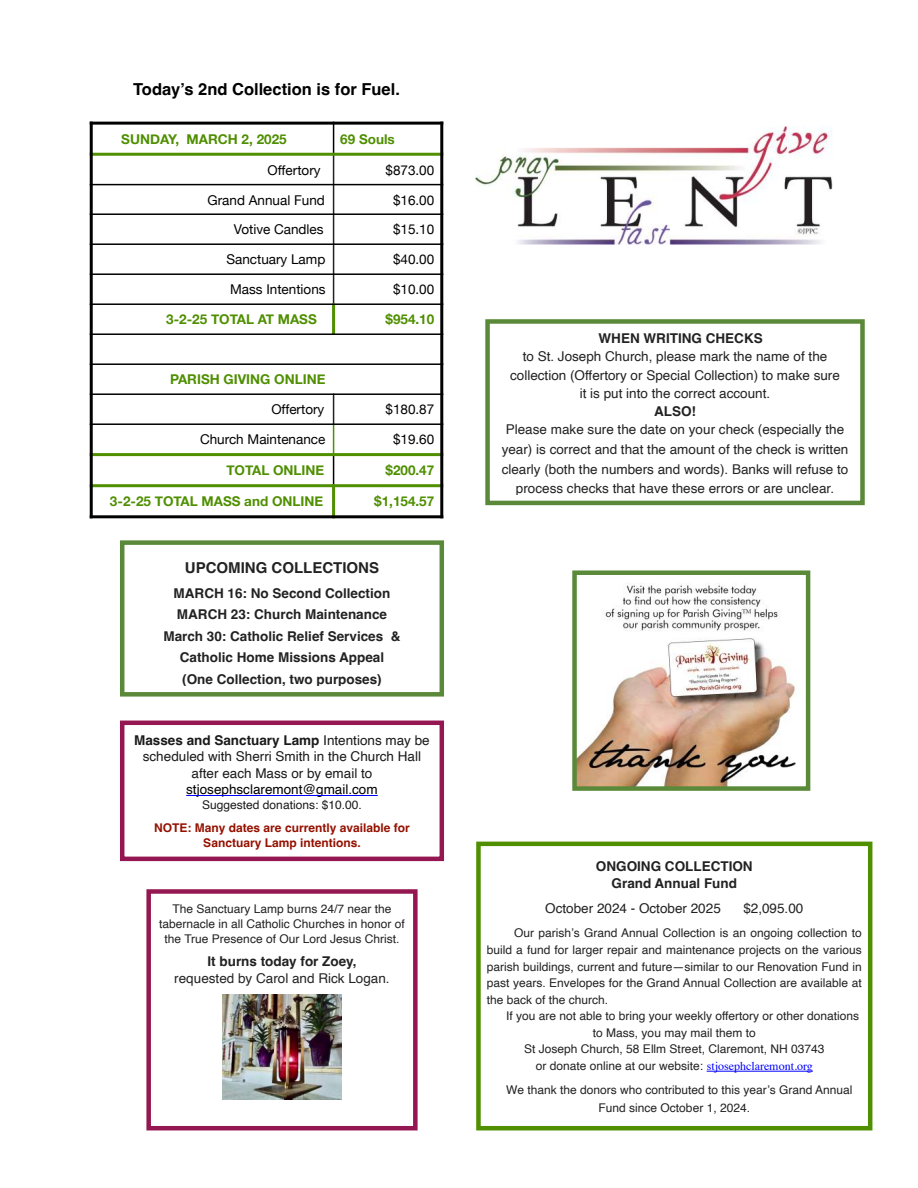
<style>
.page{position:relative;width:918px;height:1188px;background:#fff}
.page>*{position:absolute;margin:0;border:0;box-sizing:border-box;transform-origin:0 0}
.t1{font:700 16.5px "Helvetica";color:#000}
.t2{font:700 15px "Helvetica";color:#222}
.t3{font:13.5px/19.8px "Helvetica";color:#222;text-align:center}
.t4{font:700 13.5px/21.5px "Helvetica";color:#222;text-align:center}
.t5{font:13.5px "Helvetica Neue";color:#000}
.t6{font:700 13.5px "Helvetica Neue";color:#4f8f00}
.t7{font:13.5px/16.5px "Helvetica";color:#1a1a1a;text-align:center}
.t8{font:13.5px "Helvetica";color:#000}
.t9{font:12px/16.6px "Helvetica";color:#222;text-align:center}
.t10{font:700 12px/15px "Helvetica";color:#941100;text-align:center}
.t11{font:12px "Helvetica";color:#1a1a1a}
.s1{font-weight:700}
.s2{font-family:"Times";color:#00f}
</style>
<div class="page">
<div style="left:120px;top:721px;width:324px;height:140px;border:4px solid #941751"></div>
<hr style="left:186px;top:795px;width:192px;height:1px;background:#00f">
<div style="left:146px;top:889px;width:272px;height:241px;border:4px solid #941751"></div>
<img style="left:222px;top:994px;width:120px;height:106px">
<div style="left:476px;top:842px;width:396px;height:288px;border:4px solid #4f8f00"></div>
<hr style="left:707px;top:1071px;width:106px;height:1px;background:#00f">
<div style="left:120px;top:540px;width:324px;height:157px;border:4px solid #5a8a39"></div>
<div style="left:485px;top:319px;width:380px;height:186px;border:4px solid #5a8a39"></div>
<hr style="left:333px;top:122px;width:1px;height:32px;background:#000">
<hr style="left:333px;top:154px;width:1px;height:31px;background:#212121">
<svg style="left:333px;top:185px;width:1px;height:28px"></svg>
<hr style="left:333px;top:214px;width:1px;height:60px;background:#212121">
<svg style="left:333px;top:275px;width:1px;height:28px"></svg>
<hr style="left:332px;top:303px;width:3px;height:32px;background:#4f8f00">
<hr style="left:333px;top:393px;width:1px;height:31px;background:#212121">
<hr style="left:333px;top:424px;width:1px;height:31px;background:#4f8f00">
<svg style="left:333px;top:456px;width:1px;height:28px"></svg>
<hr style="left:332px;top:484px;width:3px;height:34px;background:#4f8f00">
<hr style="left:90px;top:153px;width:353px;height:3px;background:#4f8f00">
<hr style="left:90px;top:184px;width:353px;height:1px;background:#000">
<hr style="left:90px;top:213px;width:353px;height:2px;background:#000">
<hr style="left:90px;top:243px;width:353px;height:2px;background:#000">
<hr style="left:90px;top:273px;width:353px;height:2px;background:#000">
<hr style="left:90px;top:303px;width:353px;height:2px;background:#000">
<hr style="left:90px;top:333px;width:353px;height:2px;background:#000">
<hr style="left:90px;top:363px;width:353px;height:2px;background:#000">
<hr style="left:90px;top:393px;width:353px;height:2px;background:#000">
<hr style="left:90px;top:423px;width:353px;height:2px;background:#000">
<hr style="left:90px;top:453px;width:353px;height:3px;background:#4f8f00">
<hr style="left:90px;top:484px;width:353px;height:3px;background:#4f8f00">
<hr style="left:90px;top:122px;width:3px;height:92px;background:#000">
<hr style="left:90px;top:214px;width:3px;height:60px;background:#000">
<hr style="left:90px;top:274px;width:3px;height:30px;background:#000">
<hr style="left:90px;top:304px;width:3px;height:30px;background:#000">
<hr style="left:90px;top:334px;width:3px;height:90px;background:#000">
<hr style="left:90px;top:424px;width:3px;height:94px;background:#000">
<hr style="left:440px;top:122px;width:3px;height:63px;background:#000">
<hr style="left:440px;top:185px;width:3px;height:29px;background:#000">
<hr style="left:440px;top:214px;width:3px;height:60px;background:#000">
<hr style="left:440px;top:274px;width:3px;height:30px;background:#000">
<hr style="left:440px;top:304px;width:3px;height:30px;background:#000">
<hr style="left:440px;top:334px;width:3px;height:90px;background:#000">
<hr style="left:440px;top:424px;width:3px;height:94px;background:#000">
<hr style="left:90px;top:122px;width:353px;height:3px;background:#000">
<hr style="left:90px;top:515px;width:353px;height:3px;background:#000">
<img style="left:577px;top:576px;width:219px;height:210px">
<div style="left:572px;top:570px;width:238px;height:221px;border:4px solid #5a8a39"></div>
<img style="left:475px;top:127px;width:358px;height:117px">
<h1 class="t1" style="left:133px;top:82px;width:268px">Today’s 2nd Collection is for Fuel.</h1>
<p class="t6" style="left:121px;top:131px;width:167px">SUNDAY, MARCH 2, 2025</p>
<p class="t6" style="left:340px;top:131px;width:56px">69 Souls</p>
<p class="t5" style="left:268px;top:162px;width:55px">Offertory</p>
<p class="t5" style="left:386px;top:162px;width:50px">$873.00</p>
<p class="t5" style="left:208px;top:192px;width:119px">Grand Annual Fund</p>
<p class="t5" style="left:393px;top:192px;width:43px">$16.00</p>
<p class="t5" style="left:234px;top:221px;width:91px">Votive Candles</p>
<p class="t5" style="left:393px;top:221px;width:43px">$15.10</p>
<p class="t5" style="left:226px;top:251px;width:101px">Sanctuary Lamp</p>
<p class="t5" style="left:393px;top:251px;width:43px">$40.00</p>
<p class="t5" style="left:230px;top:281px;width:97px">Mass Intentions</p>
<p class="t5" style="left:393px;top:281px;width:43px">$10.00</p>
<p class="t6" style="left:166px;top:311px;width:152px">3-2-25 TOTAL AT MASS</p>
<p class="t6" style="left:386px;top:311px;width:50px">$954.10</p>
<p class="t6" style="left:170px;top:371px;width:157px">PARISH GIVING ONLINE</p>
<p class="t5" style="left:271px;top:401px;width:55px">Offertory</p>
<p class="t5" style="left:386px;top:401px;width:50px">$180.87</p>
<p class="t5" style="left:200px;top:431px;width:127px">Church Maintenance</p>
<p class="t5" style="left:393px;top:431px;width:43px">$19.60</p>
<p class="t6" style="left:226px;top:462px;width:100px">TOTAL ONLINE</p>
<p class="t6" style="left:386px;top:462px;width:50px">$200.47</p>
<p class="t6" style="left:110px;top:493px;width:215px">3-2-25 TOTAL MASS and ONLINE</p>
<p class="t6" style="left:374px;top:493px;width:62px">$1,154.57</p>
<p class="t2" style="left:185px;top:561px;width:196px">UPCOMING COLLECTIONS</p>
<p class="t4" style="left:163px;top:583px;width:239px">MARCH 16: No Second Collection<br>MARCH 23: Church Maintenance<br>March 30: Catholic Relief Services &amp;<br>Catholic Home Missions Appeal (One Collection, two purposes)</p>
<p class="t7" style="left:134px;top:733px;width:297px"><span class="s1">Masses and Sanctuary Lamp</span> Intentions may be scheduled with Sherri Smith in the Church Hall after each Mass or by email to</p>
<p class="t8" style="left:186px;top:784px;width:193px">stjosephsclaremont@gmail.com</p>
<p class="t11" style="left:202px;top:800px;width:161px">Suggested donations: $10.00.</p>
<p class="t10" style="left:154px;top:821px;width:257px">NOTE: Many dates are currently available for<br>Sanctuary Lamp intentions.</p>
<p class="t9" style="left:159px;top:902px;width:247px;line-height:15px">The Sanctuary Lamp burns 24/7 near the tabernacle in all Catholic Churches in honor of the True Presence of Our Lord Jesus Christ.</p>
<p class="t4" style="left:208px;top:952px;width:151px">It burns today for Zoey,</p>
<p class="t3" style="left:174px;top:969px;width:217px">requested by Carol and Rick Logan.</p>
<p class="t4" style="left:599px;top:329px;width:166px">WHEN WRITING CHECKS</p>
<p class="t3" style="left:510px;top:349px;width:331px;line-height:18.1px">to St. Joseph Church, please mark the name of the collection (Offertory or Special Collection) to make sure it is put into the correct account.</p>
<p class="t4" style="left:654px;top:401px;width:43px">ALSO!</p>
<p class="t3" style="left:502px;top:420px;width:348px">Please make sure the date on your check (especially the year) is correct and that the amount of the check is written clearly (both the numbers and words). Banks will refuse to process checks that have these errors or are unclear.</p>
<p class="t4" style="left:596px;top:859px;width:158px;line-height:16.5px">ONGOING COLLECTION<br>Grand Annual Fund</p>
<p class="t3" style="left:545px;top:899px;width:177px">October 2024 - October 2025</p>
<p class="t3" style="left:743px;top:899px;width:62px">$2,095.00</p>
<p class="t9" style="left:487px;top:926px;width:376px;text-align:justify;text-indent:27px">Our parish’s Grand Annual Collection is an ongoing collection to build a fund for larger repair and maintenance projects on the various parish buildings, current and future—similar to our Renovation Fund in past years. Envelopes for the Grand Annual Collection are available at the back of the church.</p>
<p class="t9" style="left:506px;top:1009px;width:355px">If you are not able to bring your weekly offertory or other donations</p>
<p class="t9" style="left:593px;top:1025px;width:164px">to Mass, you may mail them to</p>
<p class="t9" style="left:524px;top:1042px;width:302px">St Joseph Church, 58 Ellm Street, Claremont, NH 03743</p>
<p class="t9" style="left:536px;top:1058px;width:278px">or donate online at our website: <span class="s2">stjosephclaremont.org</span></p>
<p class="t9" style="left:599px;top:1082px;width:255px;line-height:17.7px;text-align:left;text-indent:-92px">We thank the donors who contributed to this year’s Grand Annual<br>Fund since October 1, 2024.</p>
</div>
